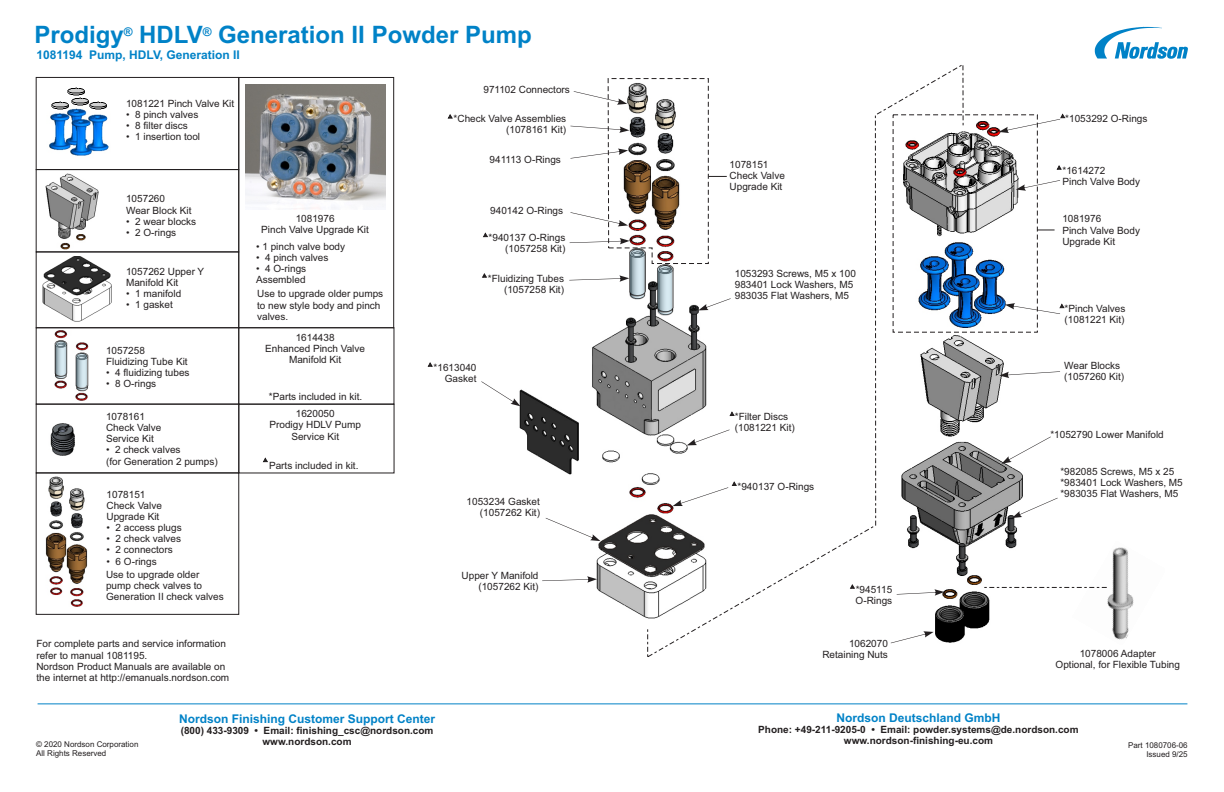
<style>
.page{position:relative;width:1224px;height:792px;background:#fff}
.page>*{position:absolute;margin:0;border:0;box-sizing:border-box;transform-origin:0 0}
.t1{font:700 24px "Arial";color:#0082c7}
.t2{font:700 12px "Arial";color:#0082c7}
.t3{font:10px/11.2px "Arial";color:#231f20}
.t4{font:700 10px/11.2px "Arial";color:#231f20;text-align:center}
.t5{font:8px/8.9px "Arial";color:#231f20}
</style>
<div class="page">
<img style="left:519px;top:316px;width:128px;height:302px">
<hr style="left:38px;top:703px;width:1149px;height:1px;background:#0082c7">
<div style="left:36px;top:77px;width:203px;height:93px;border:1px solid #231f20"></div>
<div style="left:36px;top:169px;width:203px;height:83px;border:1px solid #231f20"></div>
<div style="left:239px;top:77px;width:155px;height:251px;border:1px solid #231f20"></div>
<div style="left:36px;top:327px;width:203px;height:77px;border:1px solid #231f20"></div>
<div style="left:36px;top:404px;width:203px;height:69px;border:1px solid #231f20"></div>
<div style="left:36px;top:473px;width:203px;height:142px;border:1px solid #231f20"></div>
<img style="left:49px;top:107px;width:60px;height:49px">
<img style="left:52px;top:102px;width:17px;height:7px">
<img style="left:68px;top:88px;width:17px;height:7px">
<img style="left:89px;top:102px;width:17px;height:8px">
<img style="left:72px;top:98px;width:17px;height:7px">
<img style="left:45px;top:173px;width:54px;height:76px">
<img style="left:50px;top:423px;width:25px;height:33px">
<img style="left:45px;top:477px;width:42px;height:130px">
<img style="left:964px;top:121px;width:60px;height:515px">
<svg style="left:647px;top:65px;width:317px;height:592px"></svg>
<svg style="left:481px;top:381px;width:40px;height:25px"></svg>
<svg style="left:546px;top:518px;width:54px;height:23px"></svg>
<svg style="left:542px;top:576px;width:55px;height:7px"></svg>
<svg style="left:687px;top:430px;width:43px;height:15px"></svg>
<svg style="left:1012px;top:498px;width:46px;height:20px"></svg>
<svg style="left:999px;top:371px;width:61px;height:7px"></svg>
<svg style="left:1016px;top:180px;width:44px;height:11px"></svg>
<svg style="left:897px;top:589px;width:47px;height:7px"></svg>
<svg style="left:891px;top:631px;width:43px;height:12px"></svg>
<img style="left:1072px;top:547px;width:62px;height:93px">
<svg style="left:984px;top:587px;width:124px;height:1px"></svg>
<svg style="left:1037px;top:229px;width:18px;height:1px"></svg>
<img style="left:246px;top:85px;width:140px;height:124px">
<svg style="left:569px;top:78px;width:162px;height:237px"></svg>
<img style="left:54px;top:331px;width:34px;height:69px">
<svg style="left:55px;top:341px;width:12px;height:38px"></svg>
<svg style="left:76px;top:353px;width:12px;height:38px"></svg>
<svg style="left:1095px;top:27px;width:93px;height:32px"></svg>
<img style="left:43px;top:256px;width:68px;height:66px">
<div style="left:239px;top:327px;width:155px;height:77px;border:1px solid #231f20"></div>
<svg style="left:1001px;top:437px;width:50px;height:27px"></svg>
<div style="left:239px;top:404px;width:155px;height:69px;border:1px solid #231f20"></div>
<svg style="left:263px;top:457px;width:5px;height:5px"></svg>
<svg style="left:448px;top:114px;width:5px;height:5px"></svg>
<svg style="left:483px;top:232px;width:5px;height:5px"></svg>
<svg style="left:482px;top:273px;width:5px;height:5px"></svg>
<svg style="left:428px;top:362px;width:5px;height:5px"></svg>
<svg style="left:673px;top:481px;width:64px;height:25px"></svg>
<svg style="left:999px;top:113px;width:66px;height:20px"></svg>
<svg style="left:1057px;top:165px;width:5px;height:5px"></svg>
<svg style="left:1005px;top:303px;width:60px;height:11px"></svg>
<svg style="left:850px;top:584px;width:5px;height:5px"></svg>
<svg style="left:729px;top:411px;width:6px;height:5px"></svg>
<h1 class="t1" style="left:34px;top:26px;width:499px">Prodigy<sup>®</sup> HDLV Generation II Powder Pump</h1>
<p class="t2" style="left:203px;top:27px;width:10px">®</p>
<p class="t2" style="left:37px;top:50px;width:205px">1081194 Pump, HDLV, Generation II</p>
<p class="t3" style="left:126px;top:99px;width:110px">1081221 Pinch Valve Kit</p>
<p class="t3" style="left:126px;top:110px;width:74px">• 8 pinch valves</p>
<p class="t3" style="left:126px;top:121px;width:63px">• 8 filter discs</p>
<p class="t3" style="left:126px;top:132px;width:76px">• 1 insertion tool</p>
<p class="t3" style="left:126px;top:194px;width:67px">1057260<br>Wear Block Kit</p>
<p class="t3" style="left:126px;top:217px;width:72px">• 2 wear blocks</p>
<p class="t3" style="left:126px;top:228px;width:52px">• 2 O-rings</p>
<p class="t3" style="left:126px;top:266px;width:80px">1057262 Upper Y<br>Manifold Kit</p>
<p class="t3" style="left:126px;top:289px;width:57px">• 1 manifold</p>
<p class="t3" style="left:126px;top:300px;width:48px">• 1 gasket</p>
<p class="t3" style="left:106px;top:346px;width:83px">1057258<br>Fluidizing Tube Kit</p>
<p class="t3" style="left:106px;top:368px;width:85px">• 4 fluidizing tubes</p>
<p class="t3" style="left:106px;top:379px;width:52px">• 8 O-rings</p>
<p class="t3" style="left:106px;top:412px;width:57px">1078161<br>Check Valve<br>Service Kit</p>
<p class="t3" style="left:106px;top:445px;width:113px">• 2 check valves<br>(for Generation 2 pumps)</p>
<p class="t3" style="left:107px;top:489px;width:57px">1078151<br>Check Valve<br>Upgrade Kit</p>
<p class="t3" style="left:107px;top:523px;width:77px">• 2 access plugs</p>
<p class="t3" style="left:107px;top:534px;width:76px">• 2 check valves</p>
<p class="t3" style="left:107px;top:545px;width:68px">• 2 connectors</p>
<p class="t3" style="left:106px;top:556px;width:95px;line-height:12.9px">• 6 O-rings<br>Use to upgrade older</p>
<p class="t3" style="left:106px;top:580px;width:119px">pump check valves to<br>Generation II check valves</p>
<p class="t3" style="left:36px;top:639px;width:194px">For complete parts and service information refer to manual 1081195.<br>Nordson Product Manuals are available on the internet at http://emanuals.nordson.com</p>
<p class="t3" style="left:261px;top:213px;width:109px;text-align:center">1081976<br>Pinch Valve Upgrade Kit</p>
<p class="t3" style="left:256px;top:242px;width:91px">• 1 pinch valve body</p>
<p class="t3" style="left:256px;top:253px;width:74px">• 4 pinch valves</p>
<p class="t3" style="left:256px;top:264px;width:52px">• 4 O-rings<br>Assembled</p>
<p class="t3" style="left:257px;top:289px;width:128px">Use to upgrade older pumps to new style body and pinch valves.</p>
<p class="t3" style="left:265px;top:333px;width:101px;text-align:center">1614438<br>Enhanced Pinch Valve<br>Manifold Kit</p>
<p class="t3" style="left:269px;top:392px;width:95px">*Parts included in kit.</p>
<p class="t3" style="left:269px;top:409px;width:93px;text-align:center">1620050<br>Prodigy HDLV Pump<br>Service Kit</p>
<p class="t3" style="left:269px;top:461px;width:91px">Parts included in kit.</p>
<p class="t3" style="left:483px;top:85px;width:88px">971102 Connectors</p>
<p class="t3" style="left:454px;top:114px;width:114px;text-align:right">*Check Valve Assemblies (1078161 Kit)</p>
<p class="t3" style="left:490px;top:154px;width:73px">941113 O-Rings</p>
<p class="t3" style="left:490px;top:206px;width:74px">940142 O-Rings</p>
<p class="t3" style="left:489px;top:233px;width:78px;text-align:right">*940137 O-Rings (1057258 Kit)</p>
<p class="t3" style="left:488px;top:273px;width:78px;text-align:right">*Fluidizing Tubes (1057258 Kit)</p>
<p class="t3" style="left:434px;top:363px;width:44px;text-align:right">*1613040<br>Gasket</p>
<p class="t3" style="left:467px;top:497px;width:75px;text-align:right">1053234 Gasket (1057262 Kit)</p>
<p class="t3" style="left:462px;top:571px;width:78px;text-align:right">Upper Y Manifold (1057262 Kit)</p>
<p class="t5" style="left:36px;top:741px;width:104px">© 2020 Nordson Corporation<br>All Rights Reserved</p>
<p class="t2" style="left:179px;top:714px;width:258px">Nordson Finishing Customer Support Center</p>
<p class="t4" style="left:181px;top:726px;width:254px">(800) 433-9309 • Email: finishing_csc@nordson.com www.nordson.com</p>
<p class="t3" style="left:730px;top:160px;width:57px">1078151<br>Check Valve<br>Upgrade Kit</p>
<p class="t3" style="left:735px;top:269px;width:123px">1053293 Screws, M5 x 100<br>983401 Lock Washers, M5<br>983035 Flat Washers, M5</p>
<p class="t3" style="left:735px;top:412px;width:62px">*Filter Discs (1081221 Kit)</p>
<p class="t3" style="left:738px;top:482px;width:78px">*940137 O-Rings</p>
<p class="t3" style="left:856px;top:584px;width:38px">*945115<br>O-Rings</p>
<p class="t3" style="left:822px;top:639px;width:67px;text-align:right">1062070<br>Retaining Nuts</p>
<p class="t3" style="left:1065px;top:114px;width:84px">*1053292 O-Rings</p>
<p class="t3" style="left:1063px;top:165px;width:79px">*1614272<br>Pinch Valve Body</p>
<p class="t3" style="left:1062px;top:214px;width:79px">1081976<br>Pinch Valve Body<br>Upgrade Kit</p>
<p class="t3" style="left:1065px;top:304px;width:62px">*Pinch Valves (1081221 Kit)</p>
<p class="t3" style="left:1064px;top:361px;width:62px">Wear Blocks (1057260 Kit)</p>
<p class="t3" style="left:1050px;top:430px;width:115px">*1052790 Lower Manifold</p>
<p class="t3" style="left:1060px;top:467px;width:124px">*982085 Screws, M5 x 25 *983401 Lock Washers, M5 *983035 Flat Washers, M5</p>
<p class="t3" style="left:1056px;top:649px;width:126px;text-align:center">1078006 Adapter<br>Optional, for Flexible Tubing</p>
<p class="t2" style="left:836px;top:713px;width:166px">Nordson Deutschland GmbH</p>
<p class="t4" style="left:758px;top:725px;width:322px">Phone: +49-211-9205-0 • Email: powder.systems@de.nordson.com www.nordson-finishing-eu.com</p>
<p class="t5" style="left:1128px;top:742px;width:61px;text-align:right">Part 1080706-06<br>Issued 9/25</p>
</div>
